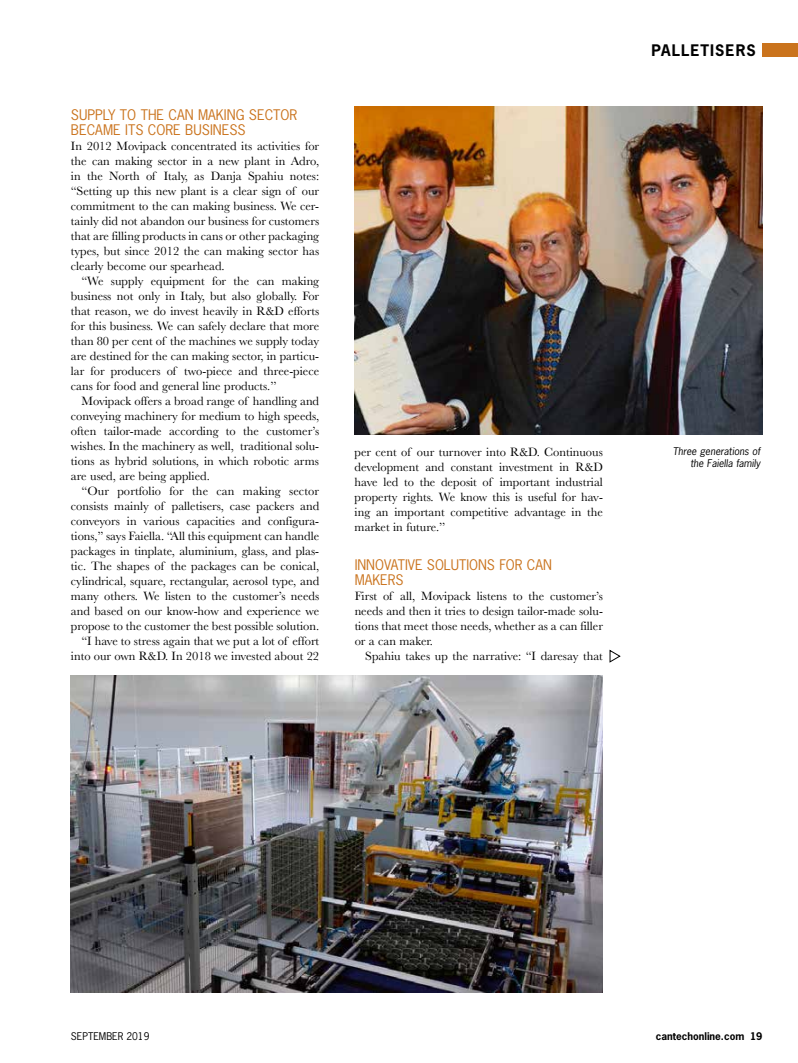
<style>
.page{position:relative;width:798px;height:1063px;background:#fff}
.page>*{position:absolute;margin:0;border:0;box-sizing:border-box;transform-origin:0 0}
.t1{font:700 15px "News Gothic Std";letter-spacing:.07em;color:#000}
.t2{font:13.75px/15px "News Gothic Std";color:#ca731d}
.t3{font:12.5px/15px "Baskerville";color:#000;text-align:justify}
.t4{font:italic 10px/12.5px "News Gothic Std";color:#000;text-align:right}
.t5{font:700 10px "News Gothic Std";color:#000}
.t6{font:10px "News Gothic Std";color:#000}
</style>
<div class="page">
<div style="left:762px;top:43px;width:35px;height:14px;background:#ca731d"></div>
<img style="left:354px;top:107px;width:408px;height:328px">
<img style="left:71px;top:675px;width:531px;height:317px">
<svg style="left:609px;top:650px;width:11px;height:12px"></svg>
<p class="t2" style="left:71px;top:107px;width:228px">SUPPLY TO THE CAN MAKING SECTOR<br>BECAME ITS CORE BUSINESS</p>
<p class="t3" style="left:71px;top:139px;width:250px">In 2012 Movipack concentrated its activities for the can making sector in a new plant in Adro, in the North of Italy, as Danja Spahiu notes: “Setting up this new plant is a clear sign of our commitment to the can making business. We cer&shy;tainly did not abandon our business for customers that are filling products in cans or other packaging types, but since 2012 the can making sector has clearly become our spearhead.</p>
<p class="t3" style="left:71px;top:274px;width:250px;text-indent:11px">“We supply equipment for the can making business not only in Italy, but also globally. For that reason, we do invest heavily in R&amp;D efforts for this business. We can safely declare that more than 80 per cent of the machines we supply today are destined for the can making sector, in particu&shy;lar for producers of two-piece and three-piece cans for food and general line products.’’</p>
<p class="t3" style="left:71px;top:394px;width:250px;text-indent:11px">Movipack offers a broad range of handling and conveying machinery for medium to high speeds, often tailor-made according to the customer’s wishes. In the machinery as well, traditional solu&shy;tions as hybrid solutions, in which robotic arms are used, are being applied.</p>
<p class="t3" style="left:71px;top:484px;width:250px;text-align:right">“Our portfolio for the can making sector consists mainly of palletisers, case packers and conveyors in various capacities and configura&shy;tions,” says Faiella. “All this equipment can handle packages in tinplate, aluminium, glass, and plas&shy;tic. The shapes of the packages can be conical, cylindrical, square, rectangular, aerosol type, and many others. We listen to the customer’s needs and based on our know-how and experience we propose to the customer the best possible solution. “I have to stress again that we put a lot of effort into our own R&amp;D. In 2018 we invested about 22</p>
<p class="t3" style="left:354px;top:444px;width:250px">per cent of our turnover into R&amp;D. Continuous development and constant investment in R&amp;D have led to the deposit of important industrial property rights. We know this is useful for hav&shy;ing an important competitive advantage in the market in future.’’</p>
<p class="t2" style="left:354px;top:557px;width:199px">INNOVATIVE SOLUTIONS FOR CAN<br>MAKERS</p>
<p class="t3" style="left:354px;top:589px;width:250px">First of all, Movipack listens to the customer’s needs and then it tries to design tailor-made solu&shy;tions that meet those needs, whether as a can filler or a can maker.</p>
<p class="t3" style="left:365px;top:649px;width:239px">Spahiu takes up the narrative: “I daresay that</p>
<p class="t1" style="left:651px;top:40px;width:106px">PALLETISERS</p>
<p class="t4" style="left:672px;top:445px;width:89px">Three generations of the Faiella family</p>
<p class="t6" style="left:71px;top:1030px;width:80px">SEPTEMBER 2019</p>
<p class="t5" style="left:655px;top:1029px;width:108px">cantechonline.com 19</p>
</div>
